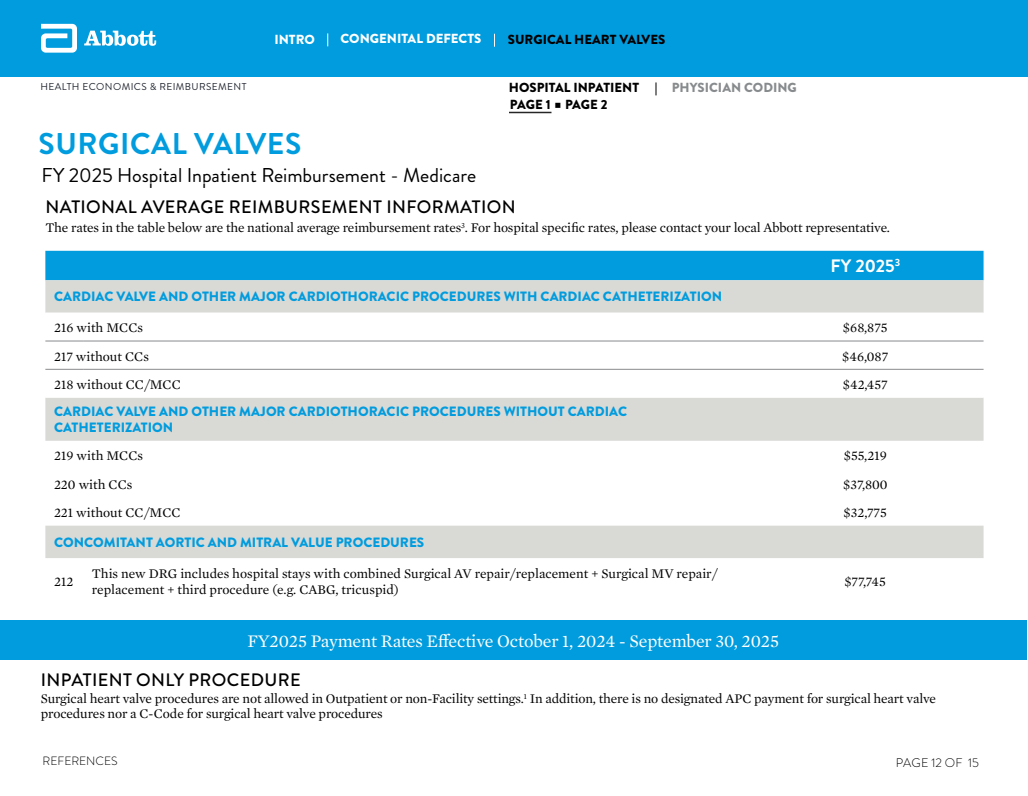
<style>
.page{position:relative;width:1028px;height:796px;background:#fff}
.page>*{position:absolute;margin:0;border:0;box-sizing:border-box;transform-origin:0 0}
.t1{font:700 30px "Brandon Grotesque";letter-spacing:.02em;color:#009cde}
.t2{font:20px "Brandon Grotesque";color:#000}
.square_bullets{font:500 18px "Brandon Grotesque";letter-spacing:.02em;color:#000}
.square_bullets-2{font:18px "Mercury Text G1";letter-spacing:-.01em;color:#fff}
.Table_Text__Description__27_Left{font:700 18px "Brandon Grotesque";color:#fff}
.square_bullets-3{font:13.5px/15px "Mercury Text G1";letter-spacing:-.01em;color:#000}
.Table_Mercury_27_Blk_Cntr{font:13.5px/16.2px "Mercury Text G1";color:#000}
.Table_Mercury_27_Blk_Cntr-2{font:900 13.5px/16.2px "Brandon Grotesque";color:#009cde}
.t3{font:900 13.15px "Brandon Grotesque";color:#000}
.t4{font:900 13.15px "Brandon Grotesque";color:#fff}
.t5{font:900 13.15px "Brandon Grotesque";color:#888b8d}
.t6{font:300 12.5px "Brandon Grotesque";letter-spacing:.01em;color:#000}
.t7{font:300 12px "Brandon Grotesque";letter-spacing:-.005em;color:#000}
.t8{font:10px "Brandon Grotesque";letter-spacing:.04em;color:#222731}
</style>
<div class="page">
<div style="left:0;top:0;width:1028px;height:76px;background:#009cde"></div>
<svg style="left:41px;top:24px;width:36px;height:29px"></svg>
<svg style="left:84px;top:31px;width:72px;height:15px"></svg>
<svg style="left:494px;top:34px;width:1px;height:13px"></svg>
<svg style="left:327px;top:33px;width:1px;height:13px"></svg>
<svg style="left:655px;top:82px;width:1px;height:13px"></svg>
<hr style="left:509px;top:112px;width:42px;height:1px;background:#262626">
<div style="left:0;top:620px;width:1026px;height:40px;background:#009cde"></div>
<div style="left:45px;top:251px;width:939px;height:29px;background:#009cde"></div>
<svg style="left:45px;top:280px;width:939px;height:278px;fill:#d9d9d6"></svg>
<svg style="left:45px;top:313px;width:939px;height:184px"></svg>
<hr style="left:45px;top:341px;width:38px;height:1px;background:#888b8d">
<hr style="left:83px;top:341px;width:664px;height:1px;background:#888b8d">
<hr style="left:747px;top:341px;width:237px;height:1px;background:#888b8d">
<hr style="left:45px;top:369px;width:38px;height:1px;background:#888b8d">
<hr style="left:83px;top:369px;width:664px;height:1px;background:#888b8d">
<hr style="left:747px;top:369px;width:237px;height:1px;background:#888b8d">
<p class="t8" style="left:40px;top:80px;width:208px">HEALTH ECONOMICS &amp; REIMBURSEMENT</p>
<p class="t4" style="left:274px;top:30px;width:42px">INTRO</p>
<p class="t4" style="left:341px;top:30px;width:142px">CONGENITAL DEFECTS</p>
<p class="t3" style="left:508px;top:30px;width:159px">SURGICAL HEART VALVES</p>
<p class="t3" style="left:509px;top:78px;width:132px">HOSPITAL INPATIENT</p>
<p class="t5" style="left:672px;top:79px;width:126px">PHYSICIAN CODING</p>
<p class="t3" style="left:510px;top:95px;width:99px">PAGE 1 PAGE 2</p>
<h1 class="t1" style="left:39px;top:123px;width:264px">SURGICAL VALVES</h1>
<p class="t2" style="left:42px;top:161px;width:436px">FY 2025 Hospital Inpatient Reimbursement - Medicare</p>
<p class="square_bullets" style="left:45px;top:195px;width:472px">NATIONAL AVERAGE REIMBURSEMENT INFORMATION</p>
<p class="square_bullets-3" style="left:45px;top:220px;width:846px">The rates in the table below are the national average reimbursement rates<sup>3</sup>. For hospital specific rates, please contact your local Abbott representative.</p>
<p class="Table_Text__Description__27_Left" style="left:830px;top:253px;width:71px">FY 2025<sup>3</sup></p>
<p class="Table_Mercury_27_Blk_Cntr-2" style="left:54px;top:289px;width:670px">CARDIAC VALVE AND OTHER MAJOR CARDIOTHORACIC PROCEDURES WITH CARDIAC CATHETERIZATION</p>
<p class="Table_Mercury_27_Blk_Cntr" style="left:54px;top:319px;width:90px">216 with MCCs</p>
<p class="Table_Mercury_27_Blk_Cntr" style="left:843px;top:319px;width:46px">$68,875</p>
<p class="Table_Mercury_27_Blk_Cntr" style="left:54px;top:347px;width:96px">217 without CCs</p>
<p class="Table_Mercury_27_Blk_Cntr" style="left:842px;top:347px;width:47px">$46,087</p>
<p class="Table_Mercury_27_Blk_Cntr" style="left:54px;top:376px;width:128px">218 without CC/MCC</p>
<p class="Table_Mercury_27_Blk_Cntr" style="left:843px;top:376px;width:46px">$42,457</p>
<p class="Table_Mercury_27_Blk_Cntr-2" style="left:54px;top:403px;width:575px">CARDIAC VALVE AND OTHER MAJOR CARDIOTHORACIC PROCEDURES WITHOUT CARDIAC<br>CATHETERIZATION</p>
<p class="Table_Mercury_27_Blk_Cntr" style="left:54px;top:447px;width:91px">219 with MCCs</p>
<p class="Table_Mercury_27_Blk_Cntr" style="left:844px;top:447px;width:45px">$55,219</p>
<p class="Table_Mercury_27_Blk_Cntr" style="left:54px;top:475px;width:80px">220 with CCs</p>
<p class="Table_Mercury_27_Blk_Cntr" style="left:843px;top:475px;width:46px">$37,800</p>
<p class="Table_Mercury_27_Blk_Cntr" style="left:54px;top:504px;width:128px">221 without CC/MCC</p>
<p class="Table_Mercury_27_Blk_Cntr" style="left:844px;top:504px;width:45px">$32,775</p>
<p class="Table_Mercury_27_Blk_Cntr-2" style="left:54px;top:534px;width:372px">CONCOMITANT AORTIC AND MITRAL VALUE PROCEDURES</p>
<p class="Table_Mercury_27_Blk_Cntr" style="left:54px;top:572px;width:21px">212</p>
<p class="Table_Mercury_27_Blk_Cntr" style="left:92px;top:564px;width:627px">This new DRG includes hospital stays with combined Surgical AV repair/replacement + Surgical MV repair/ replacement + third procedure (e.g. CABG, tricuspid)</p>
<p class="Table_Mercury_27_Blk_Cntr" style="left:845px;top:572px;width:43px">$77,745</p>
<p class="square_bullets-2" style="left:247px;top:628px;width:533px">FY2025 Payment Rates Effective October 1, 2024 - September 30, 2025</p>
<p class="square_bullets" style="left:41px;top:667px;width:261px">INPATIENT ONLY PROCEDURE</p>
<p class="square_bullets-3" style="left:41px;top:690px;width:897px">Surgical heart valve procedures are not allowed in Outpatient or non-Facility settings.<sup>1</sup> In addition, there is no designated APC payment for surgical heart valve procedures nor a C-Code for surgical heart valve procedures</p>
<p class="t7" style="left:43px;top:753px;width:77px">REFERENCES</p>
<p class="t6" style="left:896px;top:754px;width:85px">PAGE 12 OF 15</p>
</div>
